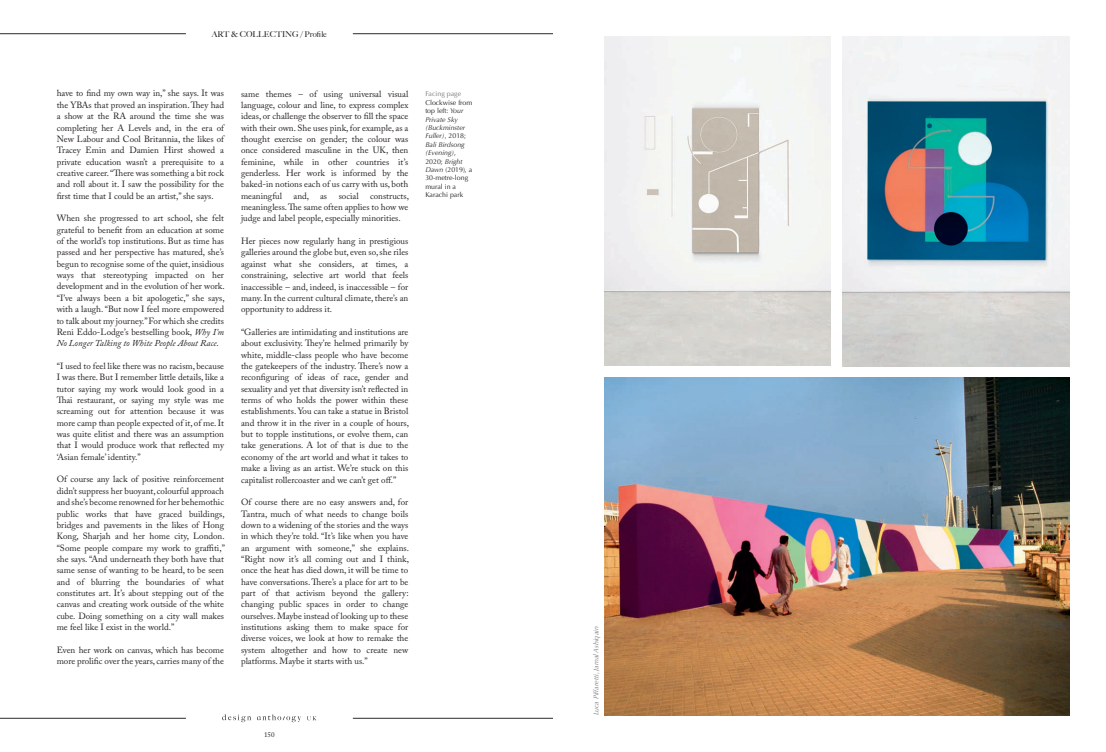
<style>
.page{position:relative;width:1106px;height:752px;background:#fff}
.page>*{position:absolute;margin:0;border:0;box-sizing:border-box;transform-origin:0 0}
.Body{font:9px/11.3px "Adobe Caslon Pro";color:#231f20;text-align:justify}
.Page_Tag{font:500 8px "Big Caslon";letter-spacing:.01em;color:#231f20}
.Caption_Body{font:7px/8.4px "Optima";color:#231f20}
.Image_Credit{font:italic 7px "Optima";color:#76787b}
.Caption_Title{font:7px "Optima";color:#76787b}
.t1{font:7px "Adobe Caslon Pro";color:#231f20}
.s1{font-style:italic}
</style>
<div class="page">
<hr style="left:0;top:717px;width:186px;height:1px;background:#2c2a2b">
<hr style="left:353px;top:717px;width:200px;height:1px;background:#2c2a2b">
<hr style="left:0;top:34px;width:186px;height:1px;background:#2c2a2b">
<hr style="left:353px;top:34px;width:200px;height:1px;background:#2c2a2b">
<svg style="left:222px;top:714px;width:79px;height:7px"></svg>
<svg style="left:307px;top:716px;width:9px;height:4px"></svg>
<img style="left:604px;top:37px;width:227px;height:329px">
<img style="left:842px;top:37px;width:227px;height:329px">
<img style="left:604px;top:377px;width:465px;height:337px">
<p class="Page_Tag" style="left:212px;top:27px;width:117px">ART &amp; COLLECTING / Profile</p>
<p class="Body" style="left:57px;top:88px;width:169px">have to find my own way in,” she says. It was the YBAs that proved an inspiration. They had a show at the RA around the time she was completing her A Levels and, in the era of New Labour and Cool Britannia, the likes of Tracey Emin and Damien Hirst showed a private education wasn’t a prerequisite to a creative career. “There was something a bit rock and roll about it. I saw the possibility for the first time that I could be an artist,” she says.</p>
<p class="Body" style="left:57px;top:212px;width:169px">When she progressed to art school, she felt grateful to benefit from an education at some of the world’s top institutions. But as time has passed and her perspective has matured, she’s begun to recognise some of the quiet, insidious ways that stereotyping impacted on her development and in the evolution of her work. “I’ve always been a bit apologetic,” she says, with a laugh. “But now I feel more empowered to talk about my journey.” For which she credits Reni Eddo-Lodge’s bestselling book, <span class="s1">Why I’m No Longer Talking to White People About Race</span>.</p>
<p class="Body" style="left:57px;top:360px;width:169px">“I used to feel like there was no racism, because I was there. But I remember little details, like a tutor saying my work would look good in a Thai restaurant, or saying my style was me screaming out for attention because it was more camp than people expected of it, of me. It was quite elitist and there was an assumption that I would produce work that reflected my ‘Asian female’ identity.”</p>
<p class="Body" style="left:57px;top:473px;width:170px">Of course any lack of positive reinforcement didn’t suppress her buoyant, colourful approach and she’s become renowned for her behemothic public works that have graced buildings, bridges and pavements in the likes of Hong Kong, Sharjah and her home city, London. “Some people compare my work to graffiti,” she says. “And underneath they both have that same sense of wanting to be heard, to be seen and of blurring the boundaries of what constitutes art. It’s about stepping out of the canvas and creating work outside of the white cube. Doing something on a city wall makes me feel like I exist in the world.”</p>
<p class="Body" style="left:57px;top:643px;width:169px">Even her work on canvas, which has become more prolific over the years, carries many of the</p>
<p class="Body" style="left:241px;top:88px;width:169px">same themes – of using universal visual language, colour and line, to express complex ideas, or challenge the observer to fill the space with their own. She uses pink, for example, as a thought exercise on gender; the colour was once considered masculine in the UK, then feminine, while in other countries it’s genderless. Her work is informed by the baked-in notions each of us carry with us, both meaningful</p>
<p class="Body" style="left:293px;top:190px;width:35px">and, as</p>
<p class="Body" style="left:339px;top:190px;width:21px">social</p>
<p class="Body" style="left:241px;top:190px;width:169px;text-indent:129px">constructs, meaningless. The same often applies to how we judge and label people, especially minorities.</p>
<p class="Body" style="left:241px;top:235px;width:169px">Her pieces now regularly hang in prestigious galleries around the globe but, even so, she riles against what she considers, at times, a constraining, selective art world that feels inaccessible – and, indeed, is inaccessible – for many. In the current cultural climate, there’s an opportunity to address it.</p>
<p class="Body" style="left:241px;top:326px;width:169px">“Galleries are intimidating and institutions are about exclusivity. They’re helmed primarily by white, middle-class people who have become the gatekeepers of the industry. There’s now a reconfiguring of ideas of race, gender and sexuality and yet that diversity isn’t reflected in terms of who holds the power within these establishments. You can take a statue in Bristol and throw it in the river in a couple of hours, but to topple institutions, or evolve them, can take generations. A lot of that is due to the economy of the art world and what it takes to make a living as an artist. We’re stuck on this capitalist rollercoaster and we can’t get off.”</p>
<p class="Body" style="left:241px;top:496px;width:169px">Of course there are no easy answers and, for Tantra, much of what needs to change boils down to a widening of the stories and the ways in which they’re told. “It’s like when you have an argument with someone,” she explains. “Right now it’s all coming out and I think, once the heat has died down, it will be time to have conversations. There’s a place for art to be part of that activism beyond the gallery: changing public spaces in order to change ourselves. Maybe instead of looking up to these institutions asking them to make space for diverse voices, we look at how to remake the system altogether and how to create new platforms. Maybe it starts with us.”</p>
<p class="Caption_Title" style="left:425px;top:90px;width:37px">Facing page</p>
<p class="Caption_Body" style="left:425px;top:98px;width:48px">Clockwise from top left: <span class="s1">Your<br>Private Sky (Buckminster<br>Fuller)</span>, 2018;<br><span class="s1">Bali Birdsong (Evening)</span>,<br>2020; <span class="s1">Bright<br>Dawn</span> (2019), a<br>30-metre-long mural in a<br>Karachi park</p>
<p class="t1" style="left:264px;top:730px;width:12px">150</p>
<p class="Image_Credit" style="left:592px;top:714px;width:90px;rotate:-90deg">Luca Piffaretti, Jamal Ashiqain</p>
</div>
